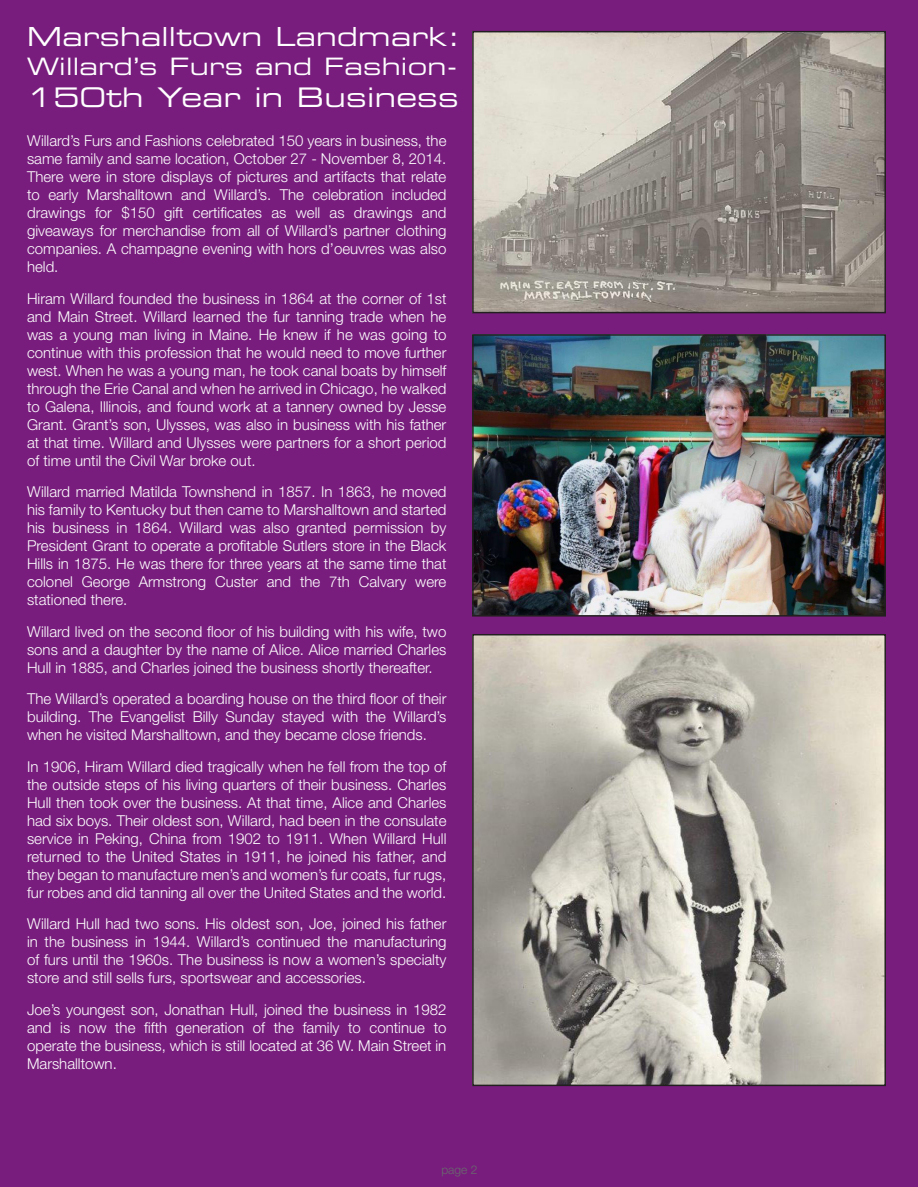
<style>
.page{position:relative;width:918px;height:1187px;background:#fff}
.page>*{position:absolute;margin:0;border:0;box-sizing:border-box;transform-origin:0 0}
.heading{font:27px "Eurostile Extended Two";letter-spacing:.01em;color:#fff}
.heading-2{font:26.25px "Eurostile Extended Two";letter-spacing:.01em;color:#fff}
.heading-3{font:24px "Eurostile Extended Two";letter-spacing:.01em;color:#fff}
.body{font:300 15px/18px "Helvetica Neue";color:#fff;text-align:justify}
.body-2{font:300 12px "Helvetica Neue";color:#696a6d}
</style>
<div class="page">
<div style="left:0;top:0;width:917px;height:1187px;background:#781d7d"></div>
<img style="left:475px;top:34px;width:407px;height:276px">
<div style="left:472px;top:31px;width:413px;height:282px;border:2px solid #231f20"></div>
<img style="left:475px;top:337px;width:407px;height:276px">
<div style="left:472px;top:334px;width:413px;height:282px;border:2px solid #231f20"></div>
<img style="left:475px;top:637px;width:407px;height:446px">
<div style="left:472px;top:634px;width:413px;height:452px;border:2px solid #231f20"></div>
<p class="heading-2" style="left:27px;top:19px;width:434px">Marshalltown Landmark:</p>
<p class="heading-3" style="left:27px;top:50px;width:432px">Willard’s Furs and Fashion-</p>
<p class="heading" style="left:27px;top:79px;width:433px">150th Year in Business</p>
<p class="body" style="left:27px;top:131px;width:421px">Willard’s Furs and Fashions celebrated 150 years in business, the same family and same location, October 27 - November 8, 2014.<br>There were in store displays of pictures and artifacts that relate to early Marshalltown and Willard’s. The celebration included drawings for $150 gift certificates as well as drawings and giveaways for merchandise from all of Willard’s partner clothing companies. A champagne evening with hors d’oeuvres was also held.</p>
<p class="body" style="left:27px;top:289px;width:421px">Hiram Willard founded the business in 1864 at the corner of 1st and Main Street. Willard learned the fur tanning trade when he was a young man living in Maine. He knew if he was going to continue with this profession that he would need to move further west. When he was a young man, he took canal boats by himself through the Erie Canal and when he arrived in Chicago, he walked to Galena, Illinois, and found work at a tannery owned by Jesse Grant. Grant’s son, Ulysses, was also in business with his father at that time. Willard and Ulysses were partners for a short period of time until the Civil War broke out.</p>
<p class="body" style="left:27px;top:482px;width:421px">Willard married Matilda Townshend in 1857. In 1863, he moved his family to Kentucky but then came to Marshalltown and started his business in 1864. Willard was also granted permission by President Grant to operate a profitable Sutlers store in the Black Hills in 1875. He was there for three years at the same time that colonel George Armstrong Custer and the 7th Calvary were stationed there.</p>
<p class="body" style="left:27px;top:622px;width:421px">Willard lived on the second floor of his building with his wife, two sons and a daughter by the name of Alice. Alice married Charles Hull in 1885, and Charles joined the business shortly thereafter.</p>
<p class="body" style="left:27px;top:689px;width:421px">The Willard’s operated a boarding house on the third floor of their building. The Evangelist Billy Sunday stayed with the Willard’s when he visited Marshalltown, and they became close friends.</p>
<p class="body" style="left:27px;top:757px;width:421px">In 1906, Hiram Willard died tragically when he fell from the top of the outside steps of his living quarters of their business. Charles Hull then took over the business. At that time, Alice and Charles had six boys. Their oldest son, Willard, had been in the consulate service in Peking, China from 1902 to 1911. When Willard Hull returned to the United States in 1911, he joined his father, and they began to manufacture men’s and women’s fur coats, fur rugs, fur robes and did tanning all over the United States and the world.</p>
<p class="body" style="left:27px;top:914px;width:421px">Willard Hull had two sons. His oldest son, Joe, joined his father in the business in 1944. Willard’s continued the manufacturing of furs until the 1960s. The business is now a women’s specialty store and still sells furs, sportswear and accessories.</p>
<p class="body" style="left:27px;top:1000px;width:421px">Joe’s youngest son, Jonathan Hull, joined the business in 1982 and is now the fifth generation of the family to continue to operate the business, which is still located at 36 W. Main Street in Marshalltown.</p>
<p class="body-2" style="left:441px;top:1162px;width:38px">page 2</p>
</div>
